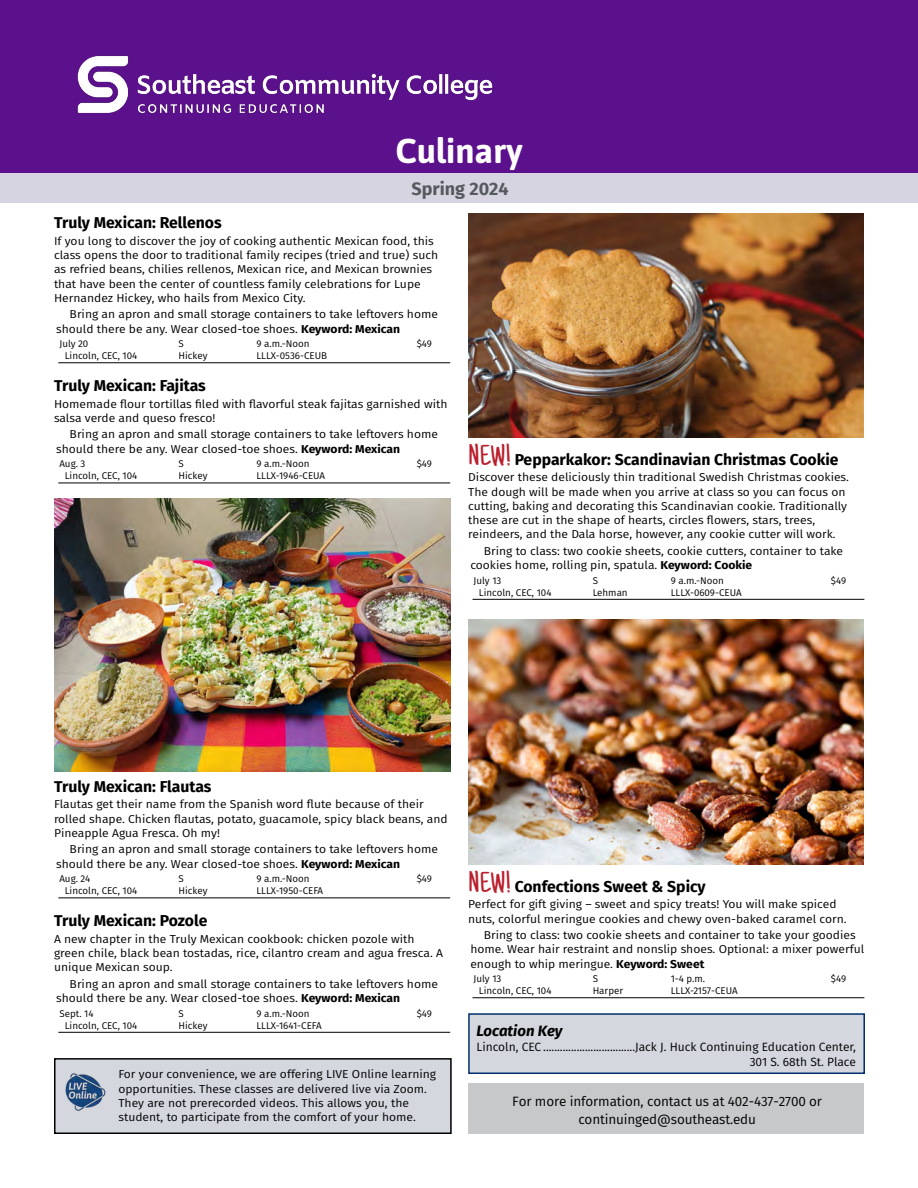
<style>
.page{position:relative;width:918px;height:1188px;background:#fff}
.page>*{position:absolute;margin:0;border:0;box-sizing:border-box;transform-origin:0 0}
.t1{font:700 34.5px "Asap";color:#fff}
.t2{font:700 18px "Fira Sans";color:#565a5f}
.t3{font:700 15.75px "Fira Sans";color:#000}
.IOC_Town{font:italic 700 15px "Fira Sans";color:#000}
.t4{font:13.5px/18px "Fira Sans";letter-spacing:-.01em;color:#000;text-align:center}
.IOC_Location{font:12px/15px "Fira Sans";color:#000;text-align:right}
.class_description{font:11.55px/14.2px "Fira Sans";color:#000;scale:1.06 1}
.class_details{font:11.55px/14.2px "Fira Sans";color:#000;scale:1.06 1}
.logistics{font:9.75px "Fira Sans";color:#000}
.s1{font-weight:700}
.s2{font-family:"Just Another Hand";font-weight:400;font-size:30px;color:#bb202e}
</style>
<div class="page">
<div style="left:0;top:0;width:918px;height:173px;background:#5b118b"></div>
<img style="left:77px;top:55px;width:416px;height:59px">
<hr style="left:58px;top:362px;width:392px;height:1px;background:#000">
<hr style="left:58px;top:483px;width:392px;height:1px;background:#000">
<hr style="left:58px;top:898px;width:392px;height:1px;background:#000">
<hr style="left:58px;top:1032px;width:392px;height:1px;background:#000">
<hr style="left:473px;top:599px;width:391px;height:1px;background:#000">
<hr style="left:473px;top:997px;width:391px;height:1px;background:#000">
<div style="left:468px;top:1084px;width:396px;height:50px;background:#c7c8ca"></div>
<div style="left:0;top:173px;width:918px;height:30px;background:#d7d4e1"></div>
<div style="left:469px;top:1014px;width:395px;height:59px;background:#d4d7de"></div>
<div style="left:468px;top:1013px;width:397px;height:61px;border:2px solid #002f6e"></div>
<img style="left:468px;top:620px;width:396px;height:244px">
<div style="left:55px;top:1059px;width:396px;height:74px;background:#d4d7de"></div>
<div style="left:54px;top:1058px;width:398px;height:76px;border:2px solid #000"></div>
<img style="left:65px;top:1073px;width:41px;height:38px">
<img style="left:54px;top:499px;width:396px;height:272px">
<img style="left:468px;top:214px;width:396px;height:223px">
<p class="t1" style="left:395px;top:126px;width:129px">Culinary</p>
<p class="t2" style="left:411px;top:173px;width:99px">Spring 2024</p>
<p class="t3" style="left:54px;top:210px;width:169px">Truly Mexican: Rellenos</p>
<p class="class_description" style="left:54px;top:233px;width:364px">If you long to discover the joy of cooking authentic Mexican food, this class opens the door to traditional family recipes (tried and true) such as refried beans, chilies rellenos, Mexican rice, and Mexican brownies that have been the center of countless family celebrations for Lupe Hernandez Hickey, who hails from Mexico City.</p>
<p class="class_details" style="left:56px;top:307px;width:362px;text-indent:14px">Bring an apron and small storage containers to take leftovers home should there be any. Wear closed-toe shoes. <span class="s1">Keyword: Mexican</span></p>
<p class="logistics" style="left:59px;top:337px;width:31px">July 20</p>
<p class="logistics" style="left:179px;top:337px;width:7px">S</p>
<p class="logistics" style="left:257px;top:337px;width:55px">9 a.m.-Noon</p>
<p class="logistics" style="left:417px;top:337px;width:17px">$49</p>
<p class="logistics" style="left:65px;top:349px;width:74px">Lincoln, CEC, 104</p>
<p class="logistics" style="left:179px;top:349px;width:30px">Hickey</p>
<p class="logistics" style="left:256px;top:349px;width:72px">LLLX-0536-CEUB</p>
<p class="t3" style="left:54px;top:373px;width:153px">Truly Mexican: Fajitas</p>
<p class="class_description" style="left:54px;top:396px;width:373px">Homemade flour tortillas filed with flavorful steak fajitas garnished with salsa verde and queso fresco!</p>
<p class="class_details" style="left:56px;top:427px;width:362px;text-indent:14px">Bring an apron and small storage containers to take leftovers home should there be any. Wear closed-toe shoes. <span class="s1">Keyword: Mexican</span></p>
<p class="logistics" style="left:59px;top:457px;width:28px">Aug. 3</p>
<p class="logistics" style="left:179px;top:457px;width:7px">S</p>
<p class="logistics" style="left:257px;top:457px;width:55px">9 a.m.-Noon</p>
<p class="logistics" style="left:417px;top:457px;width:17px">$49</p>
<p class="logistics" style="left:65px;top:469px;width:74px">Lincoln, CEC, 104</p>
<p class="logistics" style="left:179px;top:469px;width:30px">Hickey</p>
<p class="logistics" style="left:256px;top:469px;width:70px">LLLX-1946-CEUA</p>
<p class="t3" style="left:468px;top:446px;width:372px"><span class="s2">NEW!</span> Pepparkakor: Scandinavian Christmas Cookie</p>
<p class="class_description" style="left:468px;top:470px;width:361px">Discover these deliciously thin traditional Swedish Christmas cookies.<br>The dough will be made when you arrive at class so you can focus on cutting, baking and decorating this Scandinavian cookie. Traditionally these are cut in the shape of hearts, circles flowers, stars, trees, reindeers, and the Dala horse, however, any cookie cutter will work.</p>
<p class="class_details" style="left:470px;top:543px;width:353px;text-indent:14px">Bring to class: two cookie sheets, cookie cutters, container to take cookies home, rolling pin, spatula. <span class="s1">Keyword: Cookie</span></p>
<p class="logistics" style="left:474px;top:573px;width:29px">July 13</p>
<p class="logistics" style="left:593px;top:573px;width:7px">S</p>
<p class="logistics" style="left:671px;top:573px;width:55px">9 a.m.-Noon</p>
<p class="logistics" style="left:831px;top:573px;width:17px">$49</p>
<p class="logistics" style="left:479px;top:585px;width:74px">Lincoln, CEC, 104</p>
<p class="logistics" style="left:593px;top:585px;width:37px">Lehman</p>
<p class="logistics" style="left:671px;top:585px;width:72px">LLLX-0609-CEUA</p>
<p class="t3" style="left:54px;top:773px;width:159px">Truly Mexican: Flautas</p>
<p class="class_description" style="left:54px;top:797px;width:373px">Flautas get their name from the Spanish word flute because of their rolled shape. Chicken flautas, potato, guacamole, spicy black beans, and<br>Pineapple Agua Fresca. Oh my!</p>
<p class="class_details" style="left:56px;top:842px;width:362px;text-indent:14px">Bring an apron and small storage containers to take leftovers home should there be any. Wear closed-toe shoes. <span class="s1">Keyword: Mexican</span></p>
<p class="logistics" style="left:59px;top:872px;width:32px">Aug. 24</p>
<p class="logistics" style="left:179px;top:872px;width:7px">S</p>
<p class="logistics" style="left:257px;top:872px;width:55px">9 a.m.-Noon</p>
<p class="logistics" style="left:417px;top:872px;width:17px">$49</p>
<p class="logistics" style="left:65px;top:884px;width:74px">Lincoln, CEC, 104</p>
<p class="logistics" style="left:179px;top:884px;width:30px">Hickey</p>
<p class="logistics" style="left:256px;top:884px;width:68px">LLLX-1950-CEFA</p>
<p class="t3" style="left:54px;top:908px;width:155px">Truly Mexican: Pozole</p>
<p class="class_description" style="left:54px;top:931px;width:369px">A new chapter in the Truly Mexican cookbook: chicken pozole with green chile, black bean tostadas, rice, cilantro cream and agua fresca. A unique Mexican soup.</p>
<p class="class_details" style="left:56px;top:976px;width:362px;text-indent:14px">Bring an apron and small storage containers to take leftovers home should there be any. Wear closed-toe shoes. <span class="s1">Keyword: Mexican</span></p>
<p class="logistics" style="left:59px;top:1006px;width:36px">Sept. 14</p>
<p class="logistics" style="left:179px;top:1006px;width:7px">S</p>
<p class="logistics" style="left:257px;top:1006px;width:55px">9 a.m.-Noon</p>
<p class="logistics" style="left:417px;top:1006px;width:17px">$49</p>
<p class="logistics" style="left:65px;top:1018px;width:74px">Lincoln, CEC, 104</p>
<p class="logistics" style="left:179px;top:1018px;width:30px">Hickey</p>
<p class="logistics" style="left:256px;top:1018px;width:67px">LLLX-1641-CEFA</p>
<p class="class_description" style="left:118px;top:1067px;width:301px">For your convenience, we are offering LIVE Online learning opportunities. These classes are delivered live via Zoom.<br>They are not prerecorded videos. This allows you, the student, to participate from the comfort of your home.</p>
<p class="t3" style="left:468px;top:873px;width:239px"><span class="s2">NEW!</span> Confections Sweet &amp; Spicy</p>
<p class="class_description" style="left:468px;top:897px;width:359px">Perfect for gift giving – sweet and spicy treats! You will make spiced nuts, colorful meringue cookies and chewy oven-baked caramel corn.</p>
<p class="class_details" style="left:470px;top:928px;width:373px;text-indent:14px">Bring to class: two cookie sheets and container to take your goodies home. Wear hair restraint and nonslip shoes. Optional: a mixer powerful enough to whip meringue. <span class="s1">Keyword: Sweet</span></p>
<p class="logistics" style="left:474px;top:972px;width:29px">July 13</p>
<p class="logistics" style="left:593px;top:972px;width:7px">S</p>
<p class="logistics" style="left:671px;top:972px;width:36px">1-4 p.m.</p>
<p class="logistics" style="left:831px;top:972px;width:17px">$49</p>
<p class="logistics" style="left:479px;top:984px;width:74px">Lincoln, CEC, 104</p>
<p class="logistics" style="left:593px;top:984px;width:32px">Harper</p>
<p class="logistics" style="left:671px;top:984px;width:68px">LLLX-2157-CEUA</p>
<p class="IOC_Town" style="left:476px;top:1018px;width:88px">Location Key</p>
<p class="IOC_Location" style="left:476px;top:1039px;width:381px">Lincoln, CEC .................................Jack J. Huck Continuing Education Center,<br>301 S. 68th St. Place</p>
<p class="t4" style="left:512px;top:1092px;width:311px">For more information, contact us at 402-437-2700 or continuinged@southeast.edu</p>
</div>
